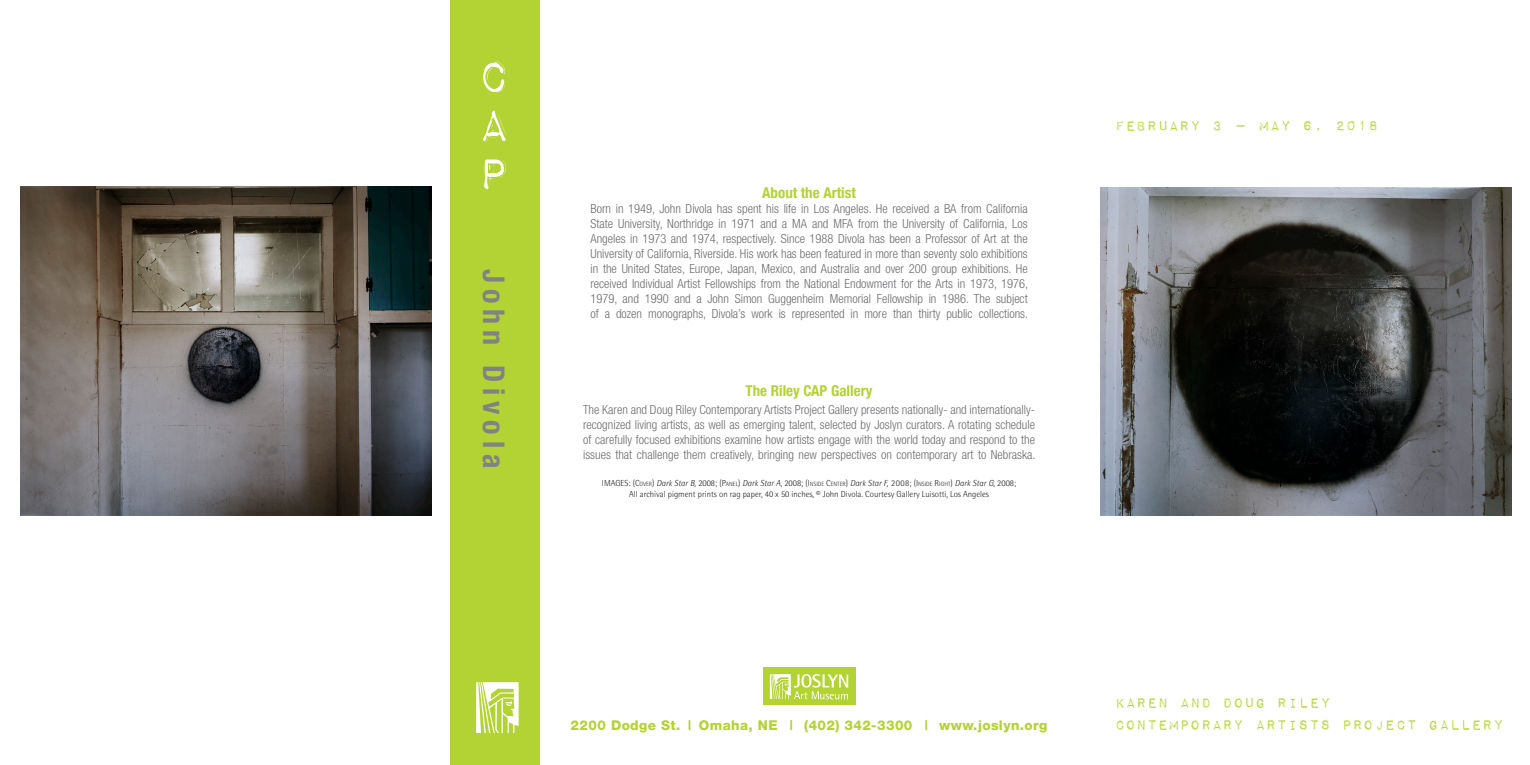
<style>
.page{position:relative;width:1530px;height:765px;background:#fff}
.page>*{position:absolute;margin:0;border:0;box-sizing:border-box;transform-origin:0 0}
.t1{font:60px "Impact Label Rev";color:#fff}
.t2{font:700 condensed 30px "Helvetica Neue LT Std";letter-spacing:.2em;color:#808285}
.t3{font:18px "Impact Label Rev";color:#b3d234}
.t4{font:700 condensed 15px "Helvetica Neue LT Std";color:#b3d234}
.t5{font:800 13.5px "Helvetica Neue LT Std";letter-spacing:.03em;color:#b3d234}
.t6{font:300 condensed 12.5px/15px "Helvetica Neue LT Std";color:#6c6d70;text-align:justify}
.t7{font:italic 300 8.75px "Rotis Semi Sans";color:#231f20}
.t8{font:300 8.75px "Rotis Semi Sans";color:#231f20}
.s1{font-style:normal}
.s2{font-style:normal;font-size:6.12px}
.s3{font-weight:700;font-stretch:condensed}
</style>
<div class="page">
<svg style="left:763px;top:668px;width:92px;height:37px;background:#c1da5b"></svg>
<div style="left:450px;top:0;width:90px;height:765px;background:#b3d234"></div>
<svg style="left:476px;top:682px;width:43px;height:51px"></svg>
<img style="left:1101px;top:187px;width:411px;height:329px">
<img style="left:20px;top:187px;width:412px;height:329px">
<p class="t1" style="left:476px;top:47px;width:37px">c</p>
<p class="t1" style="left:476px;top:96px;width:37px">a</p>
<p class="t1" style="left:476px;top:144px;width:37px">p</p>
<p class="t2" style="left:512px;top:269px;width:201px;rotate:90deg">John Divola</p>
<p class="t4" style="left:762px;top:183px;width:95px">About the Artist</p>
<p class="t6" style="left:590px;top:201px;width:439px">Born in 1949, John Divola has spent his life in Los Angeles. He received a BA from California State University, Northridge in 1971 and a MA and MFA from the University of California, Los Angeles in 1973 and 1974, respectively. Since 1988 Divola has been a Professor of Art at the University of California, Riverside. His work has been featured in more than seventy solo exhibitions in the United States, Europe, Japan, Mexico, and Australia and over 200 group exhibitions. He received Individual Artist Fellowships from the National Endowment for the Arts in 1973, 1976, 1979, and 1990 and a John Simon Guggenheim Memorial Fellowship in 1986. The subject of a dozen monographs, Divola’s work is represented in more than thirty public collections.</p>
<p class="t4" style="left:746px;top:381px;width:129px">The Riley CAP Gallery</p>
<p class="t6" style="left:583px;top:402px;width:454px">The Karen and Doug Riley Contemporary Artists Project Gallery presents nationally- and internationally&shy;recognized living artists, as well as emerging talent, selected by Joslyn curators. A rotating schedule of carefully focused exhibitions examine how artists engage with the world today and respond to the issues that challenge them creatively, bringing new perspectives on contemporary art to Nebraska.</p>
<p class="t7" style="left:602px;top:478px;width:416px"><span class="s1">IMAGES: (</span><span class="s1">C</span><span class="s2">OVER</span><span class="s1">)</span> Dark Star B, <span class="s1">2008; (</span><span class="s1">P</span><span class="s2">ANEL</span><span class="s1">)</span> Dark Star A, <span class="s1">2008; (</span><span class="s1">I</span><span class="s2">NSI DE</span> <span class="s1">C</span><span class="s2">ENTER</span><span class="s1">)</span> Dark Star F, <span class="s1">2008;</span> <span class="s1">(I</span><span class="s2">NSI DE</span> <span class="s1">R</span> <span class="s2">I GHT</span><span class="s1">)</span> Dark Star G, <span class="s1">2008;</span></p>
<p class="t8" style="left:629px;top:489px;width:361px">All archival pigment prints on rag paper, 40 x 50 inches, © John Divola. Courtesy Gallery Luisotti, Los Angeles</p>
<p class="t3" style="left:1115px;top:117px;width:265px">February 3 — May 6, 2018</p>
<p class="t5" style="left:571px;top:717px;width:478px">2200 Dodge St. <span class="s3">|</span> Omaha, NE <span class="s3">|</span> (402) 342-3300 <span class="s3">|</span> www.joslyn.org</p>
<p class="t3" style="left:1115px;top:694px;width:218px">Karen and Doug Riley</p>
<p class="t3" style="left:1115px;top:716px;width:391px">Contemporary Artists Project Gallery</p>
</div>
